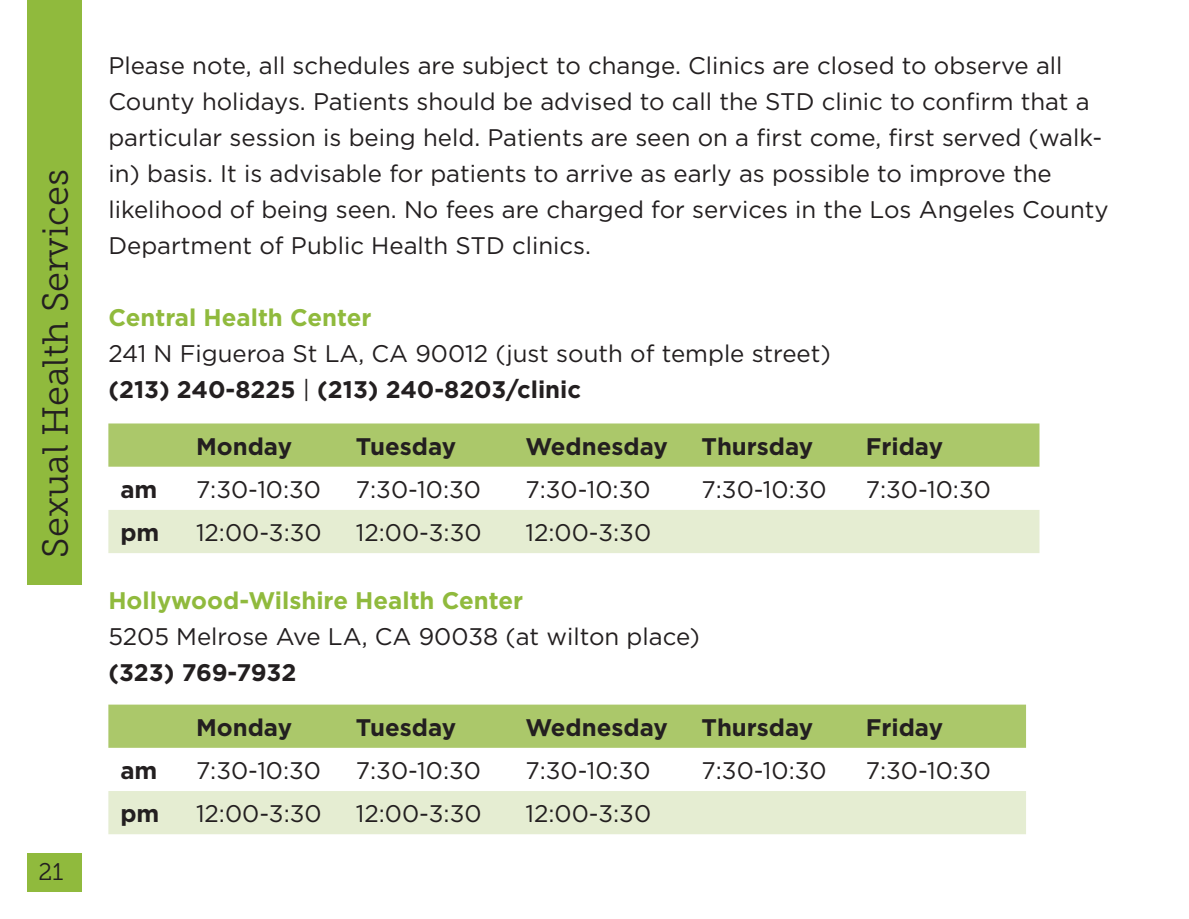
<style>
.page{position:relative;width:1189px;height:919px;background:#fff}
.page>*{position:absolute;margin:0;border:0;box-sizing:border-box;transform-origin:0 0}
.t1{font:36px "Museo Slab 300";color:#231f20}
.t2{font:24px/36px "Gotham";color:#231f20}
.t3{font:700 24px "Gotham";color:#231f20}
.t4{font:700 24px "Gotham";color:#90ba3d}
.t5{font:24px "Museo Slab 300";color:#231f20}
.s1{font-weight:700}
</style>
<div class="page">
<div style="left:27px;top:852px;width:54px;height:39px;background:#90ba3d"></div>
<div style="left:108px;top:423px;width:931px;height:44px;background:#abc86a"></div>
<div style="left:108px;top:510px;width:931px;height:43px;background:#e5edd2"></div>
<div style="left:27px;top:0;width:54px;height:584px;background:#90ba3d"></div>
<div style="left:108px;top:704px;width:918px;height:44px;background:#abc86a"></div>
<div style="left:108px;top:791px;width:918px;height:43px;background:#e5edd2"></div>
<h1 class="t1" style="left:36px;top:557px;width:389px;rotate:-90deg">Sexual Health Services</h1>
<p class="t5" style="left:39px;top:858px;width:26px">21</p>
<p class="t2" style="left:108px;top:47px;width:1002px">Please note, all schedules are subject to change. Clinics are closed to observe all County holidays. Patients should be advised to call the STD clinic to confirm that a particular session is being held. Patients are seen on a first come, first served (walk&shy;in) basis. It is advisable for patients to arrive as early as possible to improve the likelihood of being seen. No fees are charged for services in the Los Angeles County Department of Public Health STD clinics.</p>
<p class="t4" style="left:108px;top:301px;width:265px">Central Health Center</p>
<p class="t2" style="left:108px;top:335px;width:724px">241 N Figueroa St LA, CA 90012 (just south of temple street) <span class="s1">(213) 240-8225</span> | <span class="s1">(213) 240-8203/clinic</span></p>
<p class="t3" style="left:196px;top:430px;width:98px">Monday</p>
<p class="t3" style="left:356px;top:430px;width:102px">Tuesday</p>
<p class="t3" style="left:525px;top:430px;width:144px">Wednesday</p>
<p class="t3" style="left:701px;top:430px;width:113px">Thursday</p>
<p class="t3" style="left:866px;top:430px;width:79px">Friday</p>
<p class="t3" style="left:120px;top:473px;width:39px">am</p>
<p class="t2" style="left:196px;top:471px;width:127px">7:30-10:30</p>
<p class="t2" style="left:356px;top:471px;width:127px">7:30-10:30</p>
<p class="t2" style="left:525px;top:471px;width:127px">7:30-10:30</p>
<p class="t2" style="left:701px;top:471px;width:127px">7:30-10:30</p>
<p class="t2" style="left:866px;top:471px;width:127px">7:30-10:30</p>
<p class="t3" style="left:120px;top:517px;width:40px">pm</p>
<p class="t2" style="left:196px;top:514px;width:127px">12:00-3:30</p>
<p class="t2" style="left:356px;top:514px;width:127px">12:00-3:30</p>
<p class="t2" style="left:525px;top:514px;width:127px">12:00-3:30</p>
<p class="t4" style="left:108px;top:585px;width:416px">Hollywood-Wilshire Health Center</p>
<p class="t2" style="left:108px;top:618px;width:593px">5205 Melrose Ave LA, CA 90038 (at wilton place)</p>
<p class="t3" style="left:108px;top:657px;width:190px">(323) 769-7932</p>
<p class="t3" style="left:196px;top:711px;width:98px">Monday</p>
<p class="t3" style="left:356px;top:711px;width:102px">Tuesday</p>
<p class="t3" style="left:525px;top:711px;width:144px">Wednesday</p>
<p class="t3" style="left:701px;top:711px;width:113px">Thursday</p>
<p class="t3" style="left:866px;top:711px;width:79px">Friday</p>
<p class="t3" style="left:120px;top:754px;width:39px">am</p>
<p class="t2" style="left:196px;top:752px;width:127px">7:30-10:30</p>
<p class="t2" style="left:356px;top:752px;width:127px">7:30-10:30</p>
<p class="t2" style="left:525px;top:752px;width:127px">7:30-10:30</p>
<p class="t2" style="left:701px;top:752px;width:127px">7:30-10:30</p>
<p class="t2" style="left:866px;top:752px;width:127px">7:30-10:30</p>
<p class="t3" style="left:120px;top:798px;width:40px">pm</p>
<p class="t2" style="left:196px;top:795px;width:127px">12:00-3:30</p>
<p class="t2" style="left:356px;top:795px;width:127px">12:00-3:30</p>
<p class="t2" style="left:525px;top:795px;width:127px">12:00-3:30</p>
</div>
